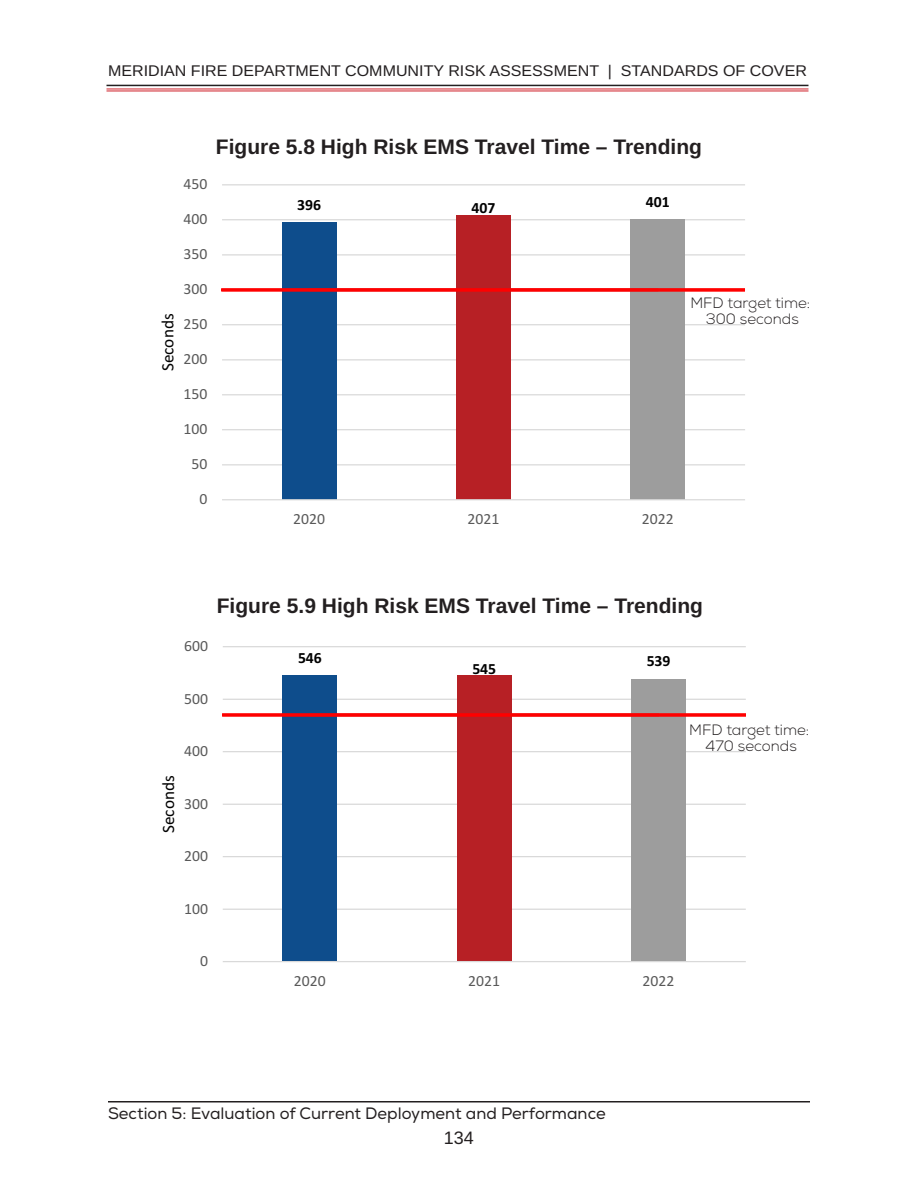
<style>
.page{position:relative;width:918px;height:1188px;background:#fff}
.page>*{position:absolute;margin:0;border:0;box-sizing:border-box;transform-origin:0 0}
.t1{font:700 21px "Arimo";color:#231f20}
.t2{font:18px "Arimo";color:#231f20}
.t3{font:17.4px "Calibri";color:#000}
.t4{font:16.5px "Nexa";color:#231f20}
.t5{font:15.6px "Calibri";color:#595959}
.t6{font:700 15.6px "Calibri";color:#000}
.t7{font:15.45px "Arimo";color:#231f20;scale:1.04 1}
.t8{font:300 15px/16.5px "Nexa";color:#231f20;text-align:center}
</style>
<div class="page">
<hr style="left:108px;top:1101px;width:702px;height:2px;background:#231f20">
<hr style="left:106px;top:85px;width:702px;height:1px;background:#231f20">
<hr style="left:106px;top:88px;width:702px;height:1px;background:#cf202a">
<hr style="left:106px;top:90px;width:702px;height:1px;background:#cf202a">
<svg style="left:221px;top:184px;width:524px;height:317px"></svg>
<svg style="left:222px;top:646px;width:524px;height:316px"></svg>
<p class="t7" style="left:108px;top:59px;width:674px">MERIDIAN FIRE DEPARTMENT COMMUNITY RISK ASSESSMENT | STANDARDS OF COVER</p>
<p class="t3" style="left:156px;top:371px;width:59px;rotate:-90deg">Seconds</p>
<p class="t5" style="left:184px;top:173px;width:25px">450</p>
<p class="t5" style="left:184px;top:208px;width:25px">400</p>
<p class="t5" style="left:184px;top:243px;width:25px">350</p>
<p class="t5" style="left:184px;top:278px;width:25px">300</p>
<p class="t5" style="left:184px;top:313px;width:25px">250</p>
<p class="t5" style="left:184px;top:348px;width:25px">200</p>
<p class="t5" style="left:184px;top:383px;width:25px">150</p>
<p class="t5" style="left:184px;top:418px;width:25px">100</p>
<p class="t5" style="left:191px;top:453px;width:17px">50</p>
<p class="t5" style="left:199px;top:488px;width:9px">0</p>
<p class="t1" style="left:216px;top:132px;width:488px">Figure 5.8 High Risk EMS Travel Time – Trending</p>
<p class="t6" style="left:297px;top:194px;width:25px">396</p>
<p class="t6" style="left:472px;top:197px;width:25px">407</p>
<p class="t6" style="left:646px;top:191px;width:25px">401</p>
<p class="t8" style="left:690px;top:294px;width:121px">MFD target time:<br>300 seconds</p>
<p class="t5" style="left:293px;top:508px;width:33px">2020</p>
<p class="t5" style="left:468px;top:508px;width:33px">2021</p>
<p class="t5" style="left:642px;top:508px;width:33px">2022</p>
<p class="t5" style="left:184px;top:635px;width:25px">600</p>
<p class="t5" style="left:184px;top:688px;width:25px">500</p>
<p class="t3" style="left:156px;top:833px;width:59px;rotate:-90deg">Seconds</p>
<p class="t5" style="left:184px;top:740px;width:25px">400</p>
<p class="t5" style="left:184px;top:793px;width:25px">300</p>
<p class="t5" style="left:184px;top:845px;width:25px">200</p>
<p class="t1" style="left:217px;top:591px;width:488px">Figure 5.9 High Risk EMS Travel Time – Trending</p>
<p class="t6" style="left:298px;top:647px;width:25px">546</p>
<p class="t6" style="left:472px;top:657px;width:25px">545</p>
<p class="t6" style="left:647px;top:650px;width:25px">539</p>
<p class="t8" style="left:689px;top:722px;width:121px">MFD target time:<br>470 seconds</p>
<p class="t5" style="left:184px;top:898px;width:25px">100</p>
<p class="t5" style="left:200px;top:950px;width:9px">0</p>
<p class="t5" style="left:294px;top:970px;width:33px">2020</p>
<p class="t5" style="left:468px;top:970px;width:33px">2021</p>
<p class="t5" style="left:643px;top:970px;width:33px">2022</p>
<p class="t4" style="left:108px;top:1103px;width:499px">Section 5: Evaluation of Current Deployment and Performance</p>
<p class="t2" style="left:444px;top:1125px;width:32px">134</p>
</div>
